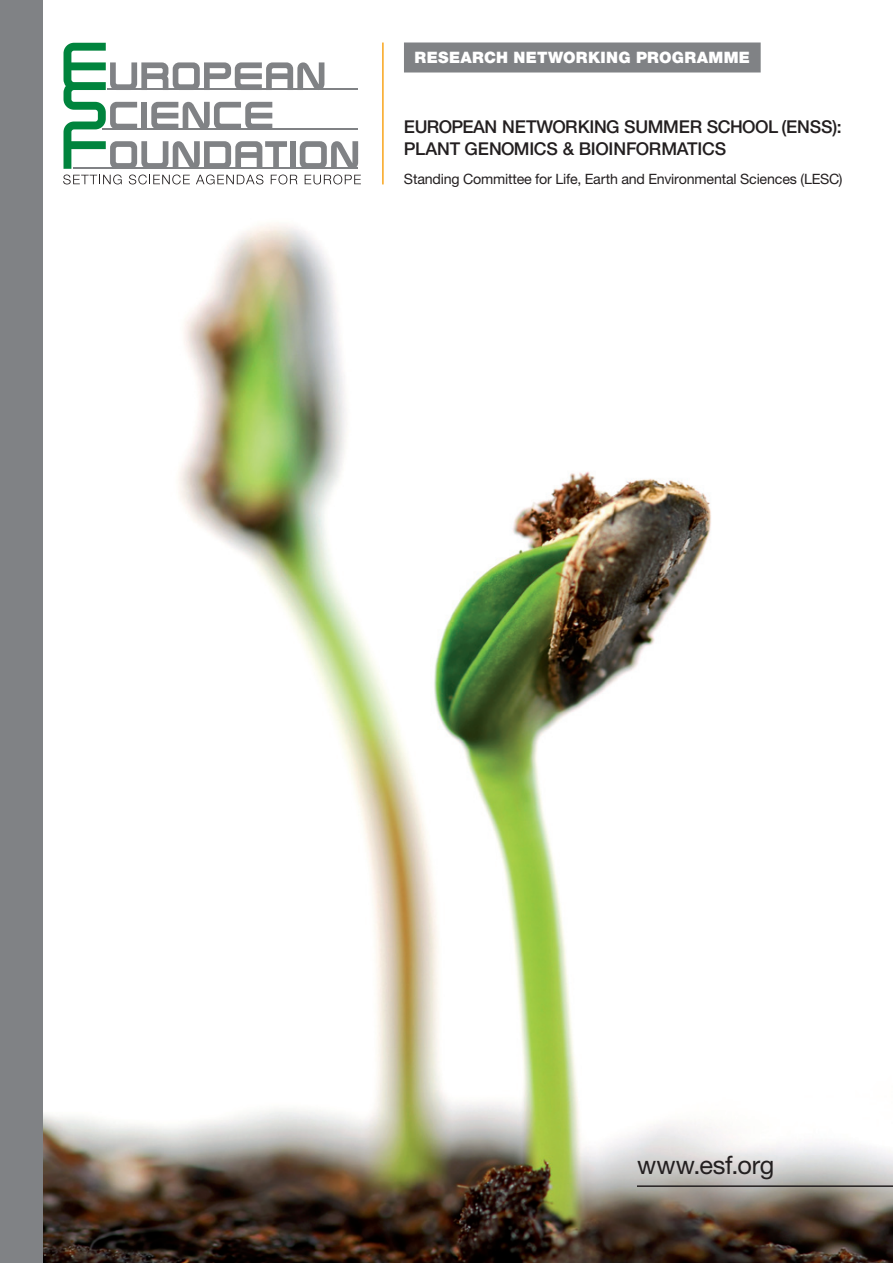
<style>
.page{position:relative;width:893px;height:1263px;background:#fff}
.page>*{position:absolute;margin:0;border:0;box-sizing:border-box;transform-origin:0 0}
.t1{font:25.35px "Helvetica Neue LT Std";letter-spacing:-.01em;color:#231f20}
.t2{font:500 17.7px/21.5px "Helvetica Neue LT Std";letter-spacing:-.02em;color:#231f20}
.t3{font:900 15.75px "Helvetica Neue LT Std";letter-spacing:.02em;color:#fff}
.t4{font:14.25px "Helvetica Neue LT Std";letter-spacing:-.015em;color:#231f20}
</style>
<div class="page">
<img style="left:43px;top:223px;width:850px;height:1040px">
<svg style="left:64px;top:43px;width:294px;height:126px"></svg>
<svg style="left:63px;top:175px;width:59px;height:9px"></svg>
<svg style="left:129px;top:175px;width:61px;height:9px"></svg>
<svg style="left:196px;top:175px;width:67px;height:9px"></svg>
<svg style="left:271px;top:175px;width:26px;height:9px"></svg>
<svg style="left:305px;top:175px;width:56px;height:9px"></svg>
<div style="left:404px;top:42px;width:357px;height:30px;background:#808285"></div>
<hr style="left:382px;top:43px;width:2px;height:141px;background:#f9a51b">
<div style="left:0;top:0;width:43px;height:1263px;background:#808285"></div>
<hr style="left:637px;top:1185px;width:256px;height:2px;background:#231f20">
<p class="t3" style="left:415px;top:48px;width:337px">RESEARCH NETWORKING PROGRAMME</p>
<p class="t2" style="left:404px;top:116px;width:439px">EUROPEAN NETWORKING SUMMER SCHOOL (ENSS):<br>PLANT GENOMICS &amp; BIOINFORMATICS</p>
<p class="t4" style="left:404px;top:170px;width:440px">Standing Committee for Life, Earth and Environmental Sciences (LESC)</p>
<h1 class="t1" style="left:637px;top:1150px;width:139px">www.esf.org</h1>
</div>
